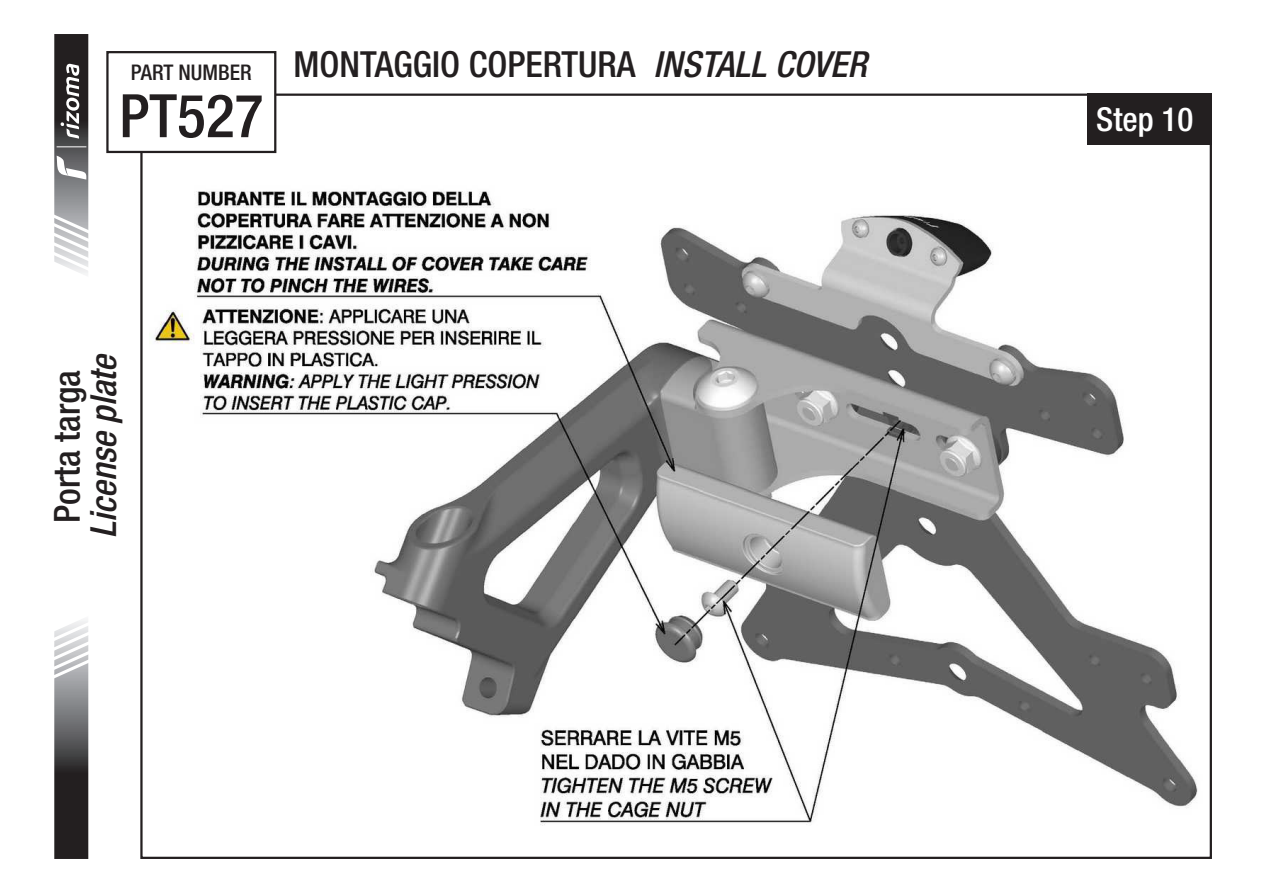
<style>
.page{position:relative;width:1263px;height:893px;background:#fff}
.page>*{position:absolute;margin:0;border:0;box-sizing:border-box;transform-origin:0 0}
.t1{font:500 condensed 60px "Helvetica Neue LT Std";color:#231f20}
.t2{font:500 condensed 36px "Helvetica Neue LT Std";color:#231f20}
.t3{font:italic 500 condensed 36px "Helvetica Neue LT Std";color:#231f20}
.t4{font:500 condensed 33px "Helvetica Neue LT Std";color:#fff}
.t5{font:500 condensed 21.6px "Helvetica Neue LT Std";color:#231f20}
.s1{font-style:italic}
</style>
<div class="page">
<img style="left:150px;top:106px;width:1048px;height:720px">
<div style="left:1088px;top:94px;width:124px;height:51px;background:#231f20"></div>
<svg style="left:54px;top:620px;width:35px;height:239px;background:#706f70"></svg>
<svg style="left:54px;top:34px;width:35px;height:240px"></svg>
<div style="left:107px;top:52px;width:168px;height:100px;background:#fff"></div>
<div style="left:106px;top:51px;width:170px;height:102px;border:2px solid #231f20"></div>
<p class="t5" style="left:131px;top:59px;width:122px">PART NUMBER</p>
<h1 class="t1" style="left:119px;top:80px;width:146px">PT527</h1>
<p class="t2" style="left:293px;top:42px;width:575px">MONTAGGIO COPERTURA <span class="s1">INSTALL COVER</span></p>
<p class="t3" style="left:82px;top:538px;width:187px;rotate:-90deg">License plate</p>
<p class="t2" style="left:46px;top:523px;width:155px;rotate:-90deg">Porta targa</p>
<p class="t4" style="left:1096px;top:99px;width:99px">Step 10</p>
</div>
